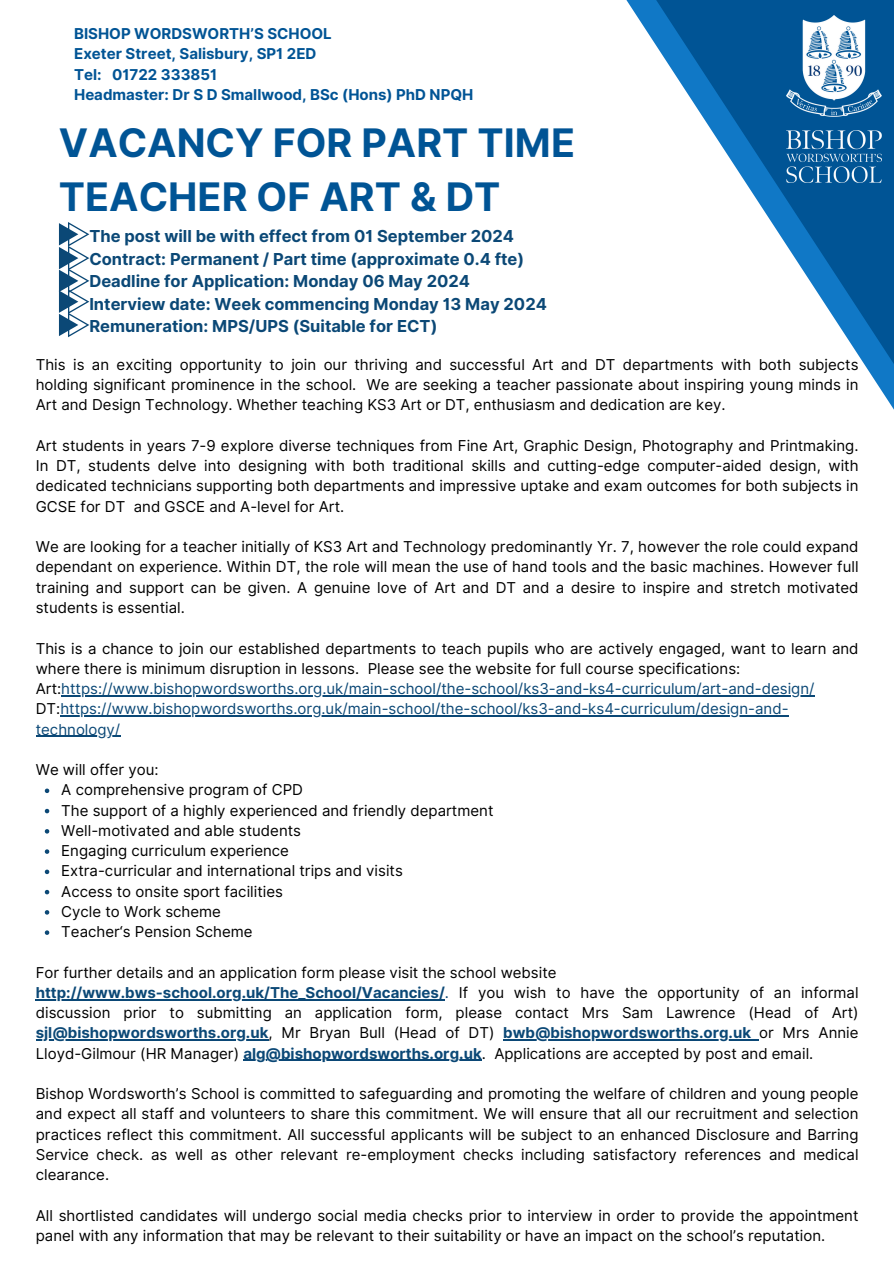
<style>
.page{position:relative;width:894px;height:1264px;background:#fff}
.page>*{position:absolute;margin:0;border:0;box-sizing:border-box;transform-origin:0 0}
.t1{font:700 39.3px/54px "Inter";color:#005495}
.t2{font:700 16.5px/22.5px "Inter";color:#0b4876}
.t3{font:15px/20.2px "Inter";color:#000;text-align:justify}
.t4{font:15px "Inter";color:#0b4876}
.t5{font:700 15px/20.2px "Inter";color:#005495}
.t6{font:700 15px "Inter";color:#0b4876}
.s1{color:#000}
.s2{font-weight:700;color:#0b4876}
.s3{color:#0b4876}
.s4{font-weight:400;color:#000}
</style>
<div class="page">
<svg style="left:626px;top:0;width:267px;height:408px"></svg>
<hr style="left:61px;top:695px;width:753px;height:1px;background:#0b4876">
<hr style="left:60px;top:715px;width:728px;height:1px;background:#0b4876">
<hr style="left:36px;top:735px;width:84px;height:1px;background:#0b4876">
<svg style="left:45px;top:788px;width:4px;height:5px"></svg>
<svg style="left:45px;top:808px;width:4px;height:5px"></svg>
<svg style="left:45px;top:829px;width:4px;height:4px"></svg>
<svg style="left:45px;top:849px;width:4px;height:4px"></svg>
<svg style="left:45px;top:869px;width:4px;height:5px"></svg>
<svg style="left:45px;top:889px;width:4px;height:5px"></svg>
<svg style="left:45px;top:910px;width:4px;height:4px"></svg>
<svg style="left:45px;top:930px;width:4px;height:4px"></svg>
<hr style="left:36px;top:999px;width:409px;height:1px;background:#0b4876">
<hr style="left:52px;top:1039px;width:216px;height:1px;background:#0b4876">
<hr style="left:503px;top:1039px;width:32px;height:1px;background:#0b4876">
<hr style="left:535px;top:1039px;width:216px;height:1px;background:#0b4876">
<hr style="left:243px;top:1059px;width:238px;height:1px;background:#0b4876">
<img style="left:786px;top:15px;width:95px;height:168px">
<svg style="left:59px;top:222px;width:30px;height:115px"></svg>
<p class="t5" style="left:74px;top:24px;width:400px">BISHOP WORDSWORTH’S SCHOOL<br>Exeter Street, Salisbury, SP1 2ED<br>Tel: 01722 333851<br>Headmaster: Dr S D Smallwood, BSc (Hons) PhD NPQH</p>
<p class="t1" style="left:59px;top:116px;width:517px">VACANCY FOR PART TIME<br>TEACHER OF ART &amp; DT</p>
<p class="t2" style="left:89px;top:225px;width:459px">The post will be with effect from 01 September 2024<br>Contract: Permanent / Part time (approximate 0.4 fte)<br>Deadline for Application: Monday 06 May 2024<br>Interview date: Week commencing Monday 13 May 2024<br>Remuneration: MPS/UPS (Suitable for ECT)</p>
<p class="t3" style="left:36px;top:354px;width:824px">This is an exciting opportunity to join our thriving and successful Art and DT departments with both subjects holding significant prominence in the school. We are seeking a teacher passionate about inspiring young minds in Art and Design Technology. Whether teaching KS3 Art or DT, enthusiasm and dedication are key.</p>
<p class="t3" style="left:36px;top:435px;width:824px">Art students in years 7-9 explore diverse techniques from Fine Art, Graphic Design, Photography and Printmaking.<br>In DT, students delve into designing with both traditional skills and cutting-edge computer-aided design, with dedicated technicians supporting both departments and impressive uptake and exam outcomes for both subjects in GCSE for DT and GSCE and A-level for Art.</p>
<p class="t3" style="left:36px;top:536px;width:824px">We are looking for a teacher initially of KS3 Art and Technology predominantly Yr. 7, however the role could expand dependant on experience. Within DT, the role will mean the use of hand tools and the basic machines. However full training and support can be given. A genuine love of Art and DT and a desire to inspire and stretch motivated students is essential.</p>
<h2 class="t3" style="left:36px;top:638px;width:824px">This is a chance to join our established departments to teach pupils who are actively engaged, want to learn and where there is minimum disruption in lessons. Please see the website for full course specifications:</h2>
<h1 class="t4" style="left:36px;top:679px;width:780px"><span class="s1">Art:</span>https://www.bishopwordsworths.org.uk/main-school/the-school/ks3-and-ks4-curriculum/art-and-design/</h1>
<p class="t4" style="left:36px;top:700px;width:754px"><span class="s1">DT:</span>https://www.bishopwordsworths.org.uk/main-school/the-school/ks3-and-ks4-curriculum/design-and-</p>
<p class="t4" style="left:36px;top:720px;width:86px">technology/</p>
<p class="t3" style="left:61px;top:759px;width:243px;text-indent:-25px">We will offer you:<br>A comprehensive program of CPD</p>
<p class="t3" style="left:61px;top:800px;width:433px">The support of a highly experienced and friendly department</p>
<p class="t3" style="left:61px;top:820px;width:241px">Well-motivated and able students</p>
<p class="t3" style="left:61px;top:840px;width:229px">Engaging curriculum experience</p>
<p class="t3" style="left:61px;top:860px;width:343px">Extra-curricular and international trips and visits</p>
<p class="t3" style="left:61px;top:881px;width:223px">Access to onsite sport facilities</p>
<p class="t3" style="left:61px;top:901px;width:161px">Cycle to Work scheme</p>
<p class="t3" style="left:61px;top:921px;width:193px">Teacher‘s Pension Scheme</p>
<p class="t3" style="left:36px;top:962px;width:522px">For further details and an application form please visit the school website</p>
<p class="t3" style="left:36px;top:982px;width:824px"><span class="s2">http://www.bws-school.org.uk/The_School/Vacancies/</span><span class="s3">.</span> If you wish to have the opportunity of an informal discussion prior to submitting an application form, please contact Mrs Sam Lawrence (Head of Art)</p>
<p class="t6" style="left:36px;top:1024px;width:824px">sjl@bishopwordsworths.org.uk<span class="s4">, Mr Bryan Bull (Head of DT)</span> bwb@bishopwordsworths.org.uk <span class="s4">or Mrs Annie</span></p>
<p class="t3" style="left:36px;top:1043px;width:778px">Lloyd-Gilmour (HR Manager) <span class="s2">alg@bishopwordsworths.org.uk</span>. Applications are accepted by post and email.</p>
<p class="t3" style="left:36px;top:1083px;width:824px">Bishop Wordsworth’s School is committed to safeguarding and promoting the welfare of children and young people and expect all staff and volunteers to share this commitment. We will ensure that all our recruitment and selection practices reflect this commitment. All successful applicants will be subject to an enhanced Disclosure and Barring Service check. as well as other relevant re-employment checks including satisfactory references and medical clearance.</p>
<p class="t3" style="left:36px;top:1205px;width:824px">All shortlisted candidates will undergo social media checks prior to interview in order to provide the appointment panel with any information that may be relevant to their suitability or have an impact on the school’s reputation.</p>
</div>
